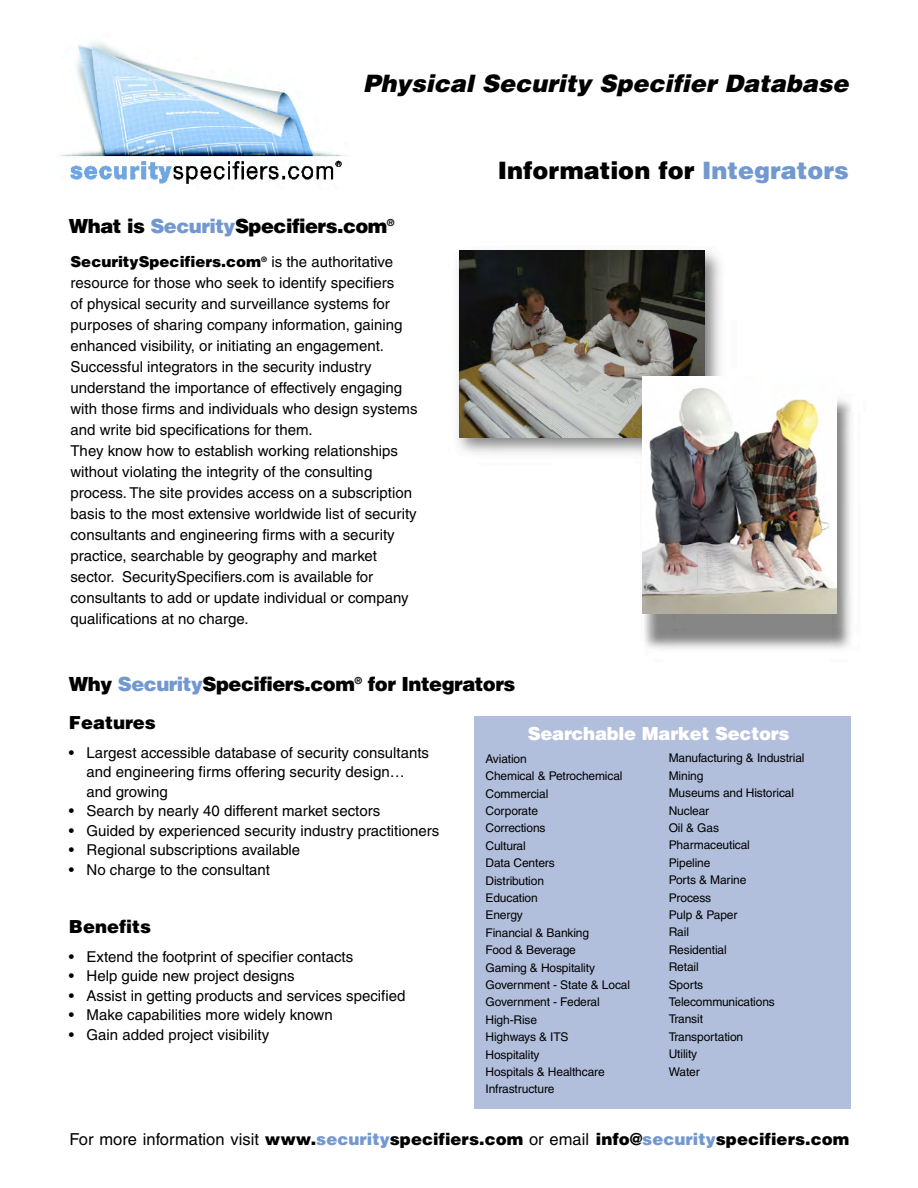
<style>
.page{position:relative;width:918px;height:1188px;background:#fff}
.page>*{position:absolute;margin:0;border:0;box-sizing:border-box;transform-origin:0 0}
.t1{font:italic 900 24px "Helvetica";color:#000}
.t2{font:900 24px "Helvetica";color:#000}
.t3{font:900 19.5px "Helvetica";letter-spacing:-.025em;color:#000}
.t4{font:900 18px "Helvetica";letter-spacing:-.015em;color:#fff}
.t5{font:900 18px "Helvetica";color:#000}
.t6{font:900 16.5px "Helvetica";color:#000}
.t7{font:15px/21px "Helvetica";color:#000}
.t8{font:12px/17.4px "Helvetica";letter-spacing:-.01em;color:#000}
.s1{color:#7398cf}
.s2{font-weight:900}
.s3{font-weight:400}
</style>
<div class="page">
<div style="left:474px;top:716px;width:376px;height:392px;background:#b2bfdc"></div>
<img style="left:60px;top:42px;width:285px;height:142px">
<img style="left:457px;top:251px;width:264px;height:203px">
<img style="left:459px;top:250px;width:246px;height:187px">
<img style="left:644px;top:399px;width:207px;height:250px">
<img style="left:552px;top:321px;width:169px;height:135px">
<img style="left:552px;top:321px;width:153px;height:116px">
<img style="left:642px;top:377px;width:194px;height:237px">
<h1 class="t1" style="left:363px;top:75px;width:487px">Physical Security Specifier Database</h1>
<h2 class="t3" style="left:69px;top:219px;width:327px">What is <span class="s1">Security</span>Specifiers.com<sup>®</sup></h2>
<p class="t7" style="left:70px;top:253px;width:349px"><span class="s2">SecuritySpecifiers.com</span><sup>®</sup> is the authoritative resource for those who seek to identify specifiers<br>of physical security and surveillance systems for purposes of sharing company information, gaining enhanced visibility, or initiating an engagement.<br>Successful integrators in the security industry understand the importance of effectively engaging with those firms and individuals who design systems and write bid specifications for them.<br>They know how to establish working relationships without violating the integrity of the consulting process. The site provides access on a subscription basis to the most extensive worldwide list of security consultants and engineering firms with a security practice, searchable by geography and market sector. SecuritySpecifiers.com is available for consultants to add or update individual or company qualifications at no charge.</p>
<h1 class="t2" style="left:498px;top:162px;width:353px">Information for <span class="s1">Integrators</span></h1>
<h2 class="t3" style="left:69px;top:677px;width:448px">Why <span class="s1">Security</span>Specifiers.com<sup>®</sup> for Integrators</h2>
<p class="t5" style="left:69px;top:716px;width:88px">Features</p>
<p class="t7" style="left:87px;top:744px;width:344px;line-height:19.5px;text-indent:-18px">• Largest accessible database of security consultants and engineering firms offering security design… and growing</p>
<p class="t7" style="left:69px;top:802px;width:313px">• Search by nearly 40 different market sectors</p>
<p class="t7" style="left:69px;top:821px;width:372px">• Guided by experienced security industry practitioners</p>
<p class="t7" style="left:69px;top:841px;width:233px">• Regional subscriptions available</p>
<p class="t7" style="left:69px;top:860px;width:203px">• No charge to the consultant</p>
<p class="t5" style="left:69px;top:920px;width:84px">Benefits</p>
<p class="t7" style="left:69px;top:947px;width:286px">• Extend the footprint of specifier contacts</p>
<p class="t7" style="left:69px;top:967px;width:227px">• Help guide new project designs</p>
<p class="t7" style="left:69px;top:986px;width:338px">• Assist in getting products and services specified</p>
<p class="t7" style="left:69px;top:1006px;width:265px">• Make capabilities more widely known</p>
<p class="t7" style="left:69px;top:1025px;width:202px">• Gain added project visibility</p>
<p class="t4" style="left:528px;top:727px;width:263px">Searchable Market Sectors</p>
<p class="t8" style="left:486px;top:751px;width:146px">Aviation<br>Chemical &amp; Petrochemical<br>Commercial<br>Corporate<br>Corrections<br>Cultural<br>Data Centers<br>Distribution<br>Education<br>Energy<br>Financial &amp; Banking<br>Food &amp; Beverage<br>Gaming &amp; Hospitality<br>Government - State &amp; Local<br>Government - Federal<br>High-Rise<br>Highways &amp; ITS<br>Hospitality<br>Hospitals &amp; Healthcare<br>Infrastructure</p>
<p class="t8" style="left:669px;top:751px;width:137px">Manufacturing &amp; Industrial<br>Mining<br>Museums and Historical<br>Nuclear<br>Oil &amp; Gas<br>Pharmaceutical<br>Pipeline<br>Ports &amp; Marine<br>Process<br>Pulp &amp; Paper<br>Rail<br>Residential<br>Retail<br>Sports<br>Telecommunications<br>Transit<br>Transportation<br>Utility<br>Water</p>
<p class="t6" style="left:69px;top:1133px;width:781px"><span class="s3">For more information visit</span> www.<span class="s1">security</span>specifiers.com <span class="s3">or email</span> info@<span class="s1">security</span>specifiers.com</p>
</div>
